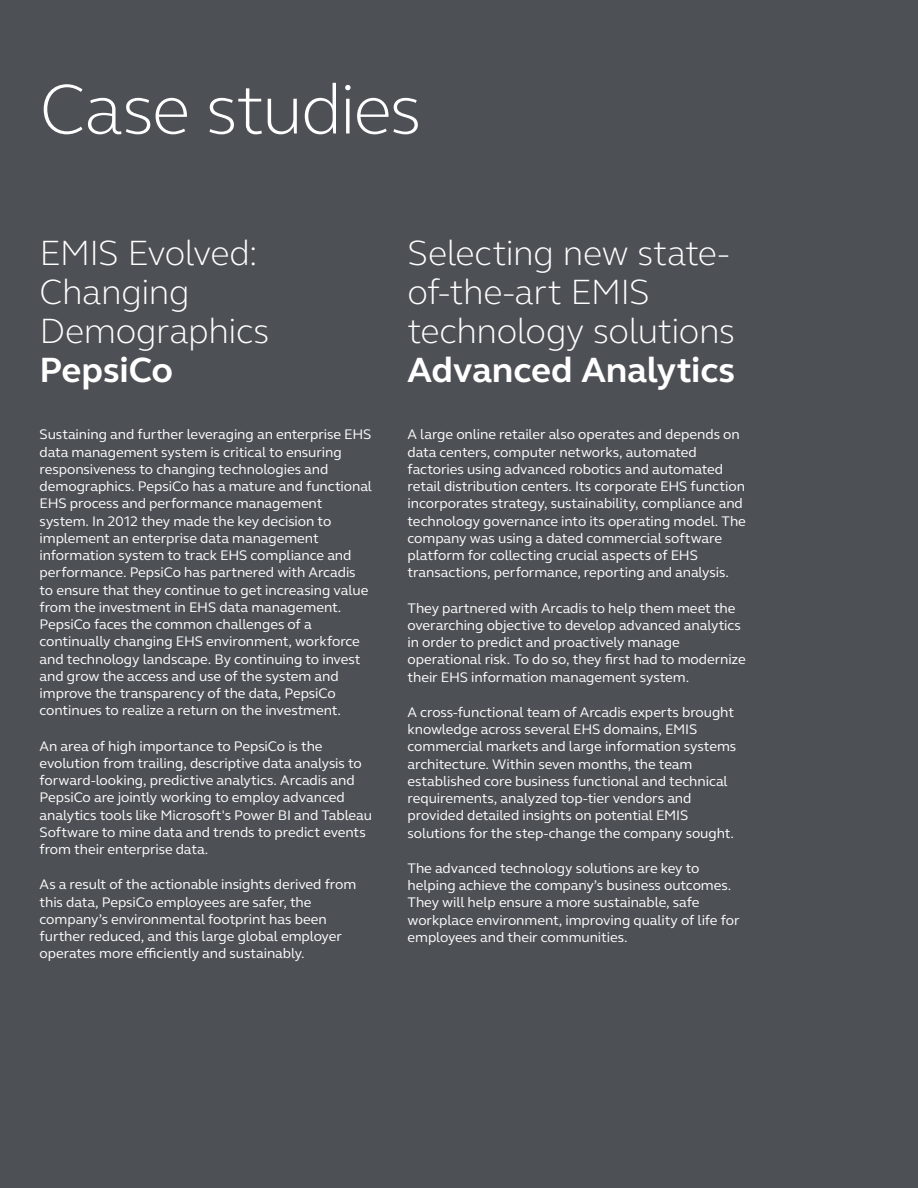
<style>
.page{position:relative;width:918px;height:1188px;background:#4d5156}
.page>*{position:absolute;margin:0;border:0;box-sizing:border-box;transform-origin:0 0}
.Large_Headline_48_50{font:300 72px "FS Elliot Pro";letter-spacing:-.03em;color:#fff}
.Small_Headline_24_27{font:300 36px/39px "FS Elliot Pro";letter-spacing:-.015em;color:#fff}
.Body_9_5_11_5{font:14.25px/17.2px "FS Elliot Pro";letter-spacing:-.005em;color:#fff}
.s1{font-weight:700}
</style>
<div class="page">
<p class="Large_Headline_48_50" style="left:40px;top:61px;width:383px">Case studies</p>
<p class="Small_Headline_24_27" style="left:40px;top:232px;width:231px">EMIS Evolved:<br>Changing<br>Demographics<br><span class="s1">PepsiCo</span></p>
<p class="Body_9_5_11_5" style="left:40px;top:426px;width:334px">Sustaining and further leveraging an enterprise EHS data management system is critical to ensuring responsiveness to changing technologies and demographics. PepsiCo has a mature and functional EHS process and performance management system. In 2012 they made the key decision to implement an enterprise data management information system to track EHS compliance and performance. PepsiCo has partnered with Arcadis to ensure that they continue to get increasing value from the investment in EHS data management.<br>PepsiCo faces the common challenges of a continually changing EHS environment, workforce and technology landscape. By continuing to invest and grow the access and use of the system and improve the transparency of the data, PepsiCo continues to realize a return on the investment.</p>
<p class="Body_9_5_11_5" style="left:40px;top:737px;width:334px">An area of high importance to PepsiCo is the evolution from trailing, descriptive data analysis to forward-looking, predictive analytics. Arcadis and PepsiCo are jointly working to employ advanced analytics tools like Microsoft's Power BI and Tableau Software to mine data and trends to predict events from their enterprise data.</p>
<p class="Body_9_5_11_5" style="left:40px;top:876px;width:318px">As a result of the actionable insights derived from this data, PepsiCo employees are safer, the company’s environmental footprint has been further reduced, and this large global employer operates more efficiently and sustainably.</p>
<p class="Small_Headline_24_27" style="left:408px;top:232px;width:329px">Selecting new state&shy;of-the-art EMIS technology solutions<br><span class="s1">Advanced Analytics</span></p>
<p class="Body_9_5_11_5" style="left:408px;top:426px;width:340px">A large online retailer also operates and depends on data centers, computer networks, automated factories using advanced robotics and automated retail distribution centers. Its corporate EHS function incorporates strategy, sustainability, compliance and technology governance into its operating model. The company was using a dated commercial software platform for collecting crucial aspects of EHS transactions, performance, reporting and analysis.</p>
<p class="Body_9_5_11_5" style="left:408px;top:599px;width:340px">They partnered with Arcadis to help them meet the overarching objective to develop advanced analytics in order to predict and proactively manage operational risk. To do so, they first had to modernize their EHS information management system.</p>
<p class="Body_9_5_11_5" style="left:408px;top:703px;width:330px">A cross-functional team of Arcadis experts brought knowledge across several EHS domains, EMIS commercial markets and large information systems architecture. Within seven months, the team established core business functional and technical requirements, analyzed top-tier vendors and provided detailed insights on potential EMIS solutions for the step-change the company sought.</p>
<p class="Body_9_5_11_5" style="left:408px;top:859px;width:333px">The advanced technology solutions are key to helping achieve the company’s business outcomes.<br>They will help ensure a more sustainable, safe workplace environment, improving quality of life for employees and their communities.</p>
</div>
